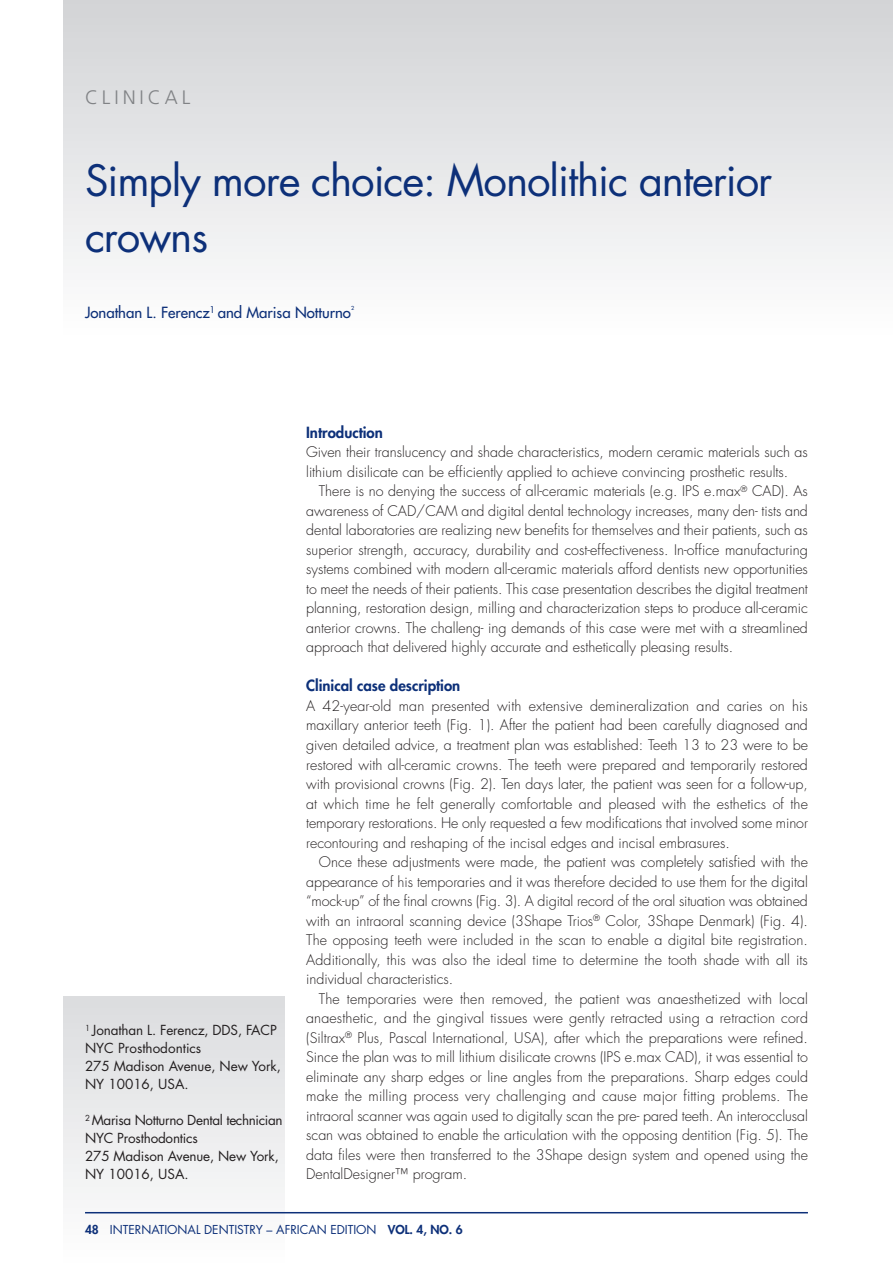
<style>
.page{position:relative;width:893px;height:1263px;background:#fff}
.page>*{position:absolute;margin:0;border:0;box-sizing:border-box;transform-origin:0 0}
.t1{font:42px/55.1px "Futura";letter-spacing:-.025em;color:#0d3079}
.t2{font:300 19.5px "Frutiger";letter-spacing:.2em;color:#808285}
.t3{font:800 15px "Futura";color:#0d3079}
.t4{font:15px "Futura";color:#0d3079}
.t5{font:300 14.25px/19.5px "Futura";color:#231f20;text-align:justify}
.t6{font:13.5px/18px "Futura";letter-spacing:-.01em;color:#231f20}
.t7{font:12px "Futura";color:#0d3079}
.t8{font:5.4px "Futura";color:#0d3079}
.s1{font-weight:800}
</style>
<div class="page">
<div style="left:64px;top:996px;width:221px;height:267px;background:linear-gradient(to bottom,#dbdcde,#fefefe)"></div>
<div style="left:64px;top:0;width:829px;height:334px;background:linear-gradient(to bottom,#d2d3d6,#fdfdfe)"></div>
<hr style="left:85px;top:1212px;width:723px;height:1px;background:#0d3079">
<h2 class="t2" style="left:85px;top:89px;width:107px">CLINICAL</h2>
<h1 class="t1" style="left:85px;top:157px;width:689px">Simply more choice: Monolithic anterior crowns</h1>
<p class="t4" style="left:85px;top:305px;width:268px">Jonathan L. Ferencz<sup>1</sup> and Marisa Notturno</p>
<p class="t8" style="left:351px;top:305px;width:5px">2</p>
<p class="t6" style="left:85px;top:1022px;width:197px"><sup>1</sup> Jonathan L. Ferencz, DDS, FACP<br>NYC Prosthodontics<br>275 Madison Avenue, New York,<br>NY 10016, USA.</p>
<p class="t6" style="left:85px;top:1112px;width:199px"><sup>2</sup> Marisa Notturno Dental technician<br>NYC Prosthodontics<br>275 Madison Avenue, New York,<br>NY 10016, USA.</p>
<p class="t3" style="left:306px;top:425px;width:78px">Introduction</p>
<p class="t5" style="left:306px;top:444px;width:503px">Given their translucency and shade characteristics, modern ceramic materials such as lithium disilicate can be efficiently applied to achieve convincing prosthetic results.</p>
<p class="t5" style="left:306px;top:483px;width:503px;text-indent:13px">There is no denying the success of all-ceramic materials (e.g. IPS e.max<sup>®</sup> CAD). As awareness of CAD/CAM and digital dental technology increases, many den- tists and dental laboratories are realizing new benefits for themselves and their patients, such as superior strength, accuracy, durability and cost-effectiveness. In-office manufacturing systems combined with modern all-ceramic materials afford dentists new opportunities to meet the needs of their patients. This case presentation describes the digital treatment planning, restoration design, milling and characterization steps to produce all-ceramic anterior crowns. The challeng- ing demands of this case were met with a streamlined approach that delivered highly accurate and esthetically pleasing results.</p>
<p class="t3" style="left:306px;top:679px;width:156px">Clinical case description</p>
<p class="t5" style="left:306px;top:697px;width:503px">A 42-year-old man presented with extensive demineralization and caries on his maxillary anterior teeth (Fig. 1). After the patient had been carefully diagnosed and given detailed advice, a treatment plan was established: Teeth 13 to 23 were to be restored with all-ceramic crowns. The teeth were prepared and temporarily restored with provisional crowns (Fig. 2). Ten days later, the patient was seen for a follow-up, at which time he felt generally comfortable and pleased with the esthetics of the temporary restorations. He only requested a few modifications that involved some minor recontouring and reshaping of the incisal edges and incisal embrasures.</p>
<p class="t5" style="left:306px;top:853px;width:503px;text-indent:13px">Once these adjustments were made, the patient was completely satisfied with the appearance of his temporaries and it was therefore decided to use them for the digital “mock-up” of the final crowns (Fig. 3). A digital record of the oral situation was obtained with an intraoral scanning device (3Shape Trios<sup>®</sup> Color, 3Shape Denmark) (Fig. 4).<br>The opposing teeth were included in the scan to enable a digital bite registration.<br>Additionally, this was also the ideal time to determine the tooth shade with all its individual characteristics.</p>
<p class="t5" style="left:306px;top:990px;width:503px;text-indent:13px">The temporaries were then removed, the patient was anaesthetized with local anaesthetic, and the gingival tissues were gently retracted using a retraction cord (Siltrax<sup>®</sup> Plus, Pascal International, USA), after which the preparations were refined.<br>Since the plan was to mill lithium disilicate crowns (IPS e.max CAD), it was essential to eliminate any sharp edges or line angles from the preparations. Sharp edges could make the milling process very challenging and cause major fitting problems. The intraoral scanner was again used to digitally scan the pre- pared teeth. An interocclusal scan was obtained to enable the articulation with the opposing dentition (Fig. 5). The data files were then transferred to the 3Shape design system and opened using the DentalDesigner™ program.</p>
<p class="t7" style="left:85px;top:1224px;width:379px"><span class="s1">48</span> INTERNATIONAL DENTISTRY – AFRICAN EDITION <span class="s1">VOL. 4, NO. 6</span></p>
</div>
